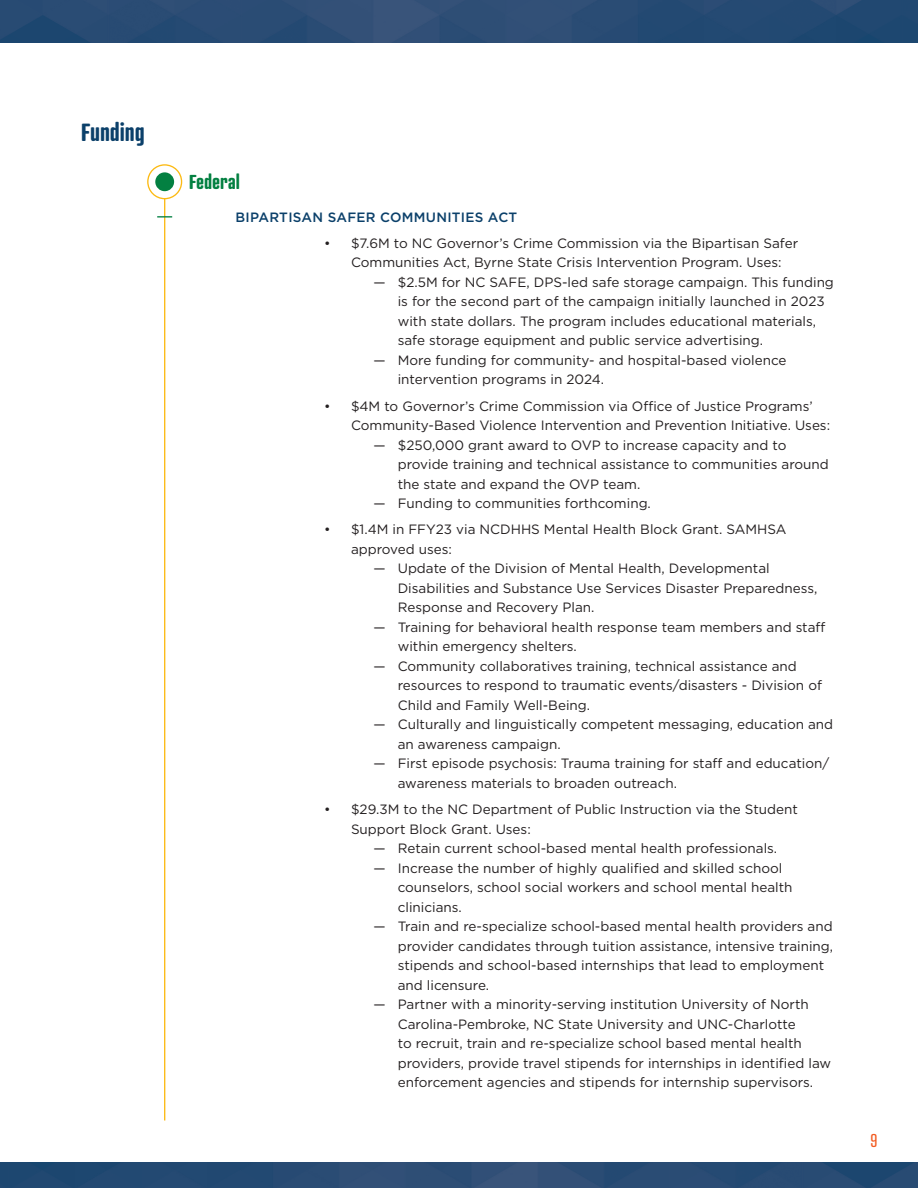
<style>
.page{position:relative;width:918px;height:1188px;background:#fff}
.page>*{position:absolute;margin:0;border:0;box-sizing:border-box;transform-origin:0 0}
.t1{font:700 24px "Atrament";color:#0b406a}
.t2{font:700 19.5px "Atrament";color:#038041}
.t3{font:18px "Atrament";color:#f25b21}
.t4{font:13.5px/19.5px "Gotham";color:#231f20}
.t5{font:500 13.5px "Gotham";letter-spacing:.02em;color:#0b406a}
</style>
<div class="page">
<img style="left:0;top:0;width:918px;height:42px">
<img style="left:0;top:1162px;width:918px;height:26px">
<hr style="left:164px;top:182px;width:1px;height:938px;background:#fcba13">
<svg style="left:148px;top:165px;width:34px;height:34px"></svg>
<div style="left:147px;top:164px;width:35px;height:35px;border:1px solid #fcba13;border-radius:50%"></div>
<div style="left:155px;top:172px;width:19px;height:19px;background:#038041;border-radius:50%"></div>
<svg style="left:157px;top:216px;width:15px;height:2px"></svg>
<h2 class="t1" style="left:81px;top:117px;width:65px">Funding</h2>
<h3 class="t2" style="left:189px;top:169px;width:53px">Federal</h3>
<h4 class="t5" style="left:235px;top:208px;width:283px">BIPARTISAN SAFER COMMUNITIES ACT</h4>
<p class="t4" style="left:351px;top:233px;width:449px;text-indent:-27px">• $7.6M to NC Governor’s Crime Commission via the Bipartisan Safer<br>Communities Act, Byrne State Crisis Intervention Program. Uses:</p>
<p class="t4" style="left:398px;top:272px;width:438px;text-indent:-24px">— $2.5M for NC SAFE, DPS-led safe storage campaign. This funding is for the second part of the campaign initially launched in 2023 with state dollars. The program includes educational materials, safe storage equipment and public service advertising.</p>
<p class="t4" style="left:398px;top:350px;width:390px;text-indent:-24px">— More funding for community- and hospital-based violence intervention programs in 2024.</p>
<p class="t4" style="left:351px;top:396px;width:481px;text-indent:-27px">• $4M to Governor’s Crime Commission via Office of Justice Programs’<br>Community-Based Violence Intervention and Prevention Initiative. Uses:</p>
<p class="t4" style="left:398px;top:435px;width:433px;text-indent:-24px">— $250,000 grant award to OVP to increase capacity and to provide training and technical assistance to communities around the state and expand the OVP team.</p>
<p class="t4" style="left:374px;top:493px;width:279px">— Funding to communities forthcoming.</p>
<p class="t4" style="left:351px;top:520px;width:437px;text-indent:-27px">• $1.4M in FFY23 via NCDHHS Mental Health Block Grant. SAMHSA approved uses:</p>
<p class="t4" style="left:398px;top:559px;width:421px;text-indent:-24px">— Update of the Division of Mental Health, Developmental<br>Disabilities and Substance Use Services Disaster Preparedness,<br>Response and Recovery Plan.</p>
<p class="t4" style="left:398px;top:617px;width:429px;text-indent:-24px">— Training for behavioral health response team members and staff within emergency shelters.</p>
<p class="t4" style="left:398px;top:656px;width:426px;text-indent:-24px">— Community collaboratives training, technical assistance and resources to respond to traumatic events/disasters - Division of<br>Child and Family Well-Being.</p>
<p class="t4" style="left:398px;top:715px;width:437px;text-indent:-24px">— Culturally and linguistically competent messaging, education and an awareness campaign.</p>
<p class="t4" style="left:398px;top:754px;width:433px;text-indent:-24px">— First episode psychosis: Trauma training for staff and education/ awareness materials to broaden outreach.</p>
<p class="t4" style="left:351px;top:799px;width:449px;text-indent:-27px">• $29.3M to the NC Department of Public Instruction via the Student<br>Support Block Grant. Uses:</p>
<p class="t4" style="left:374px;top:838px;width:405px">— Retain current school-based mental health professionals.</p>
<p class="t4" style="left:398px;top:858px;width:396px;text-indent:-24px">— Increase the number of highly qualified and skilled school counselors, school social workers and school mental health clinicians.</p>
<p class="t4" style="left:398px;top:916px;width:437px;text-indent:-24px">— Train and re-specialize school-based mental health providers and provider candidates through tuition assistance, intensive training, stipends and school-based internships that lead to employment and licensure.</p>
<p class="t4" style="left:398px;top:994px;width:435px;text-indent:-24px">— Partner with a minority-serving institution University of North Carolina-Pembroke, NC State University and UNC-Charlotte<br>to recruit, train and re-specialize school based mental health providers, provide travel stipends for internships in identified law enforcement agencies and stipends for internship supervisors.</p>
<h3 class="t3" style="left:871px;top:1130px;width:8px">9</h3>
</div>
